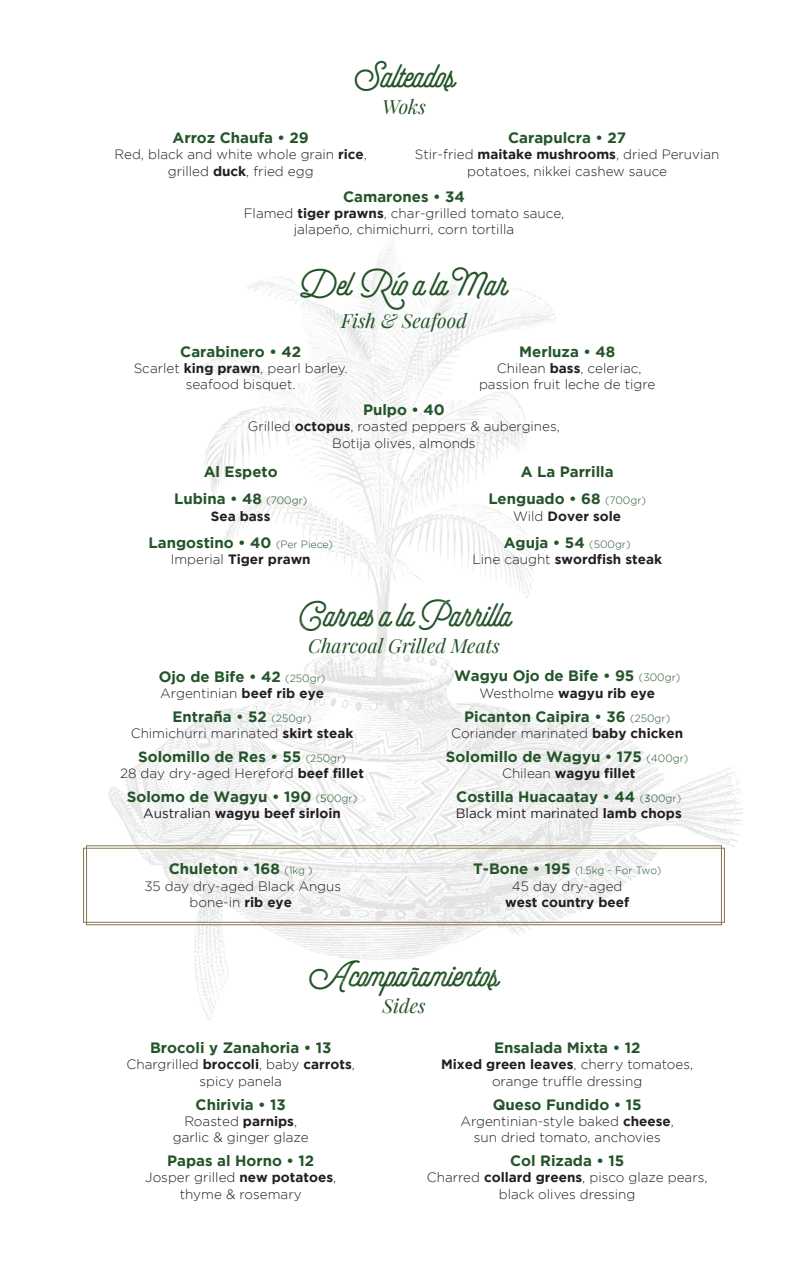
<style>
.page{position:relative;width:808px;height:1263px;background:#fff}
.page>*{position:absolute;margin:0;border:0;box-sizing:border-box;transform-origin:0 0}
.t1{font:37.5px "Selfie Printed";color:#235327}
.t2{font:900 37.5px "Selfie";color:#235327}
.t3{font:italic 19.5px "Playfair Display";color:#235327}
.t4{font:700 15px/27px "Gotham";color:#24542a;text-align:center}
.t5{font:700 15px/27px "Gotham";color:#235327;text-align:center}
.t6{font:300 13.5px/16.2px "Gotham";color:#231f20;text-align:center}
.t7{font:700 13.5px "Gotham";color:#231f20}
.t8{font:13.5px "Gotham";color:#231f20}
.t9{font:300 10.5px "Gotham";letter-spacing:-.02em;color:#24542a}
.s1{font-weight:700}
.s2{color:#235327}
.s3{font-weight:300;font-size:10.5px}
.s4{font-weight:300}
.s5{color:#24542a}
.s6{font-weight:300;font-size:10.5px;color:#24542a}
.s7{font-weight:400;font-size:10.5px}
.s8{font-weight:400}
.s9{font-weight:700;font-size:15px}
</style>
<div class="page">
<img style="left:83px;top:229px;width:660px;height:792px">
<div style="left:83px;top:848px;width:642px;height:75px;border:1px solid #86774e"></div>
<div style="left:86px;top:845px;width:636px;height:80px;border:1px solid #86774e"></div>
<h1 class="t2" style="left:352px;top:52px;width:105px">Salteados</h1>
<h2 class="t3" style="left:382px;top:91px;width:45px">Woks</h2>
<p class="t4" style="left:173px;top:124px;width:138px">Arroz Chaufa • 29</p>
<p class="t6" style="left:115px;top:146px;width:254px">Red, black and white whole grain <span class="s1">rice</span>, grilled <span class="s1">duck</span>, fried egg</p>
<p class="t4" style="left:343px;top:183px;width:123px">Camarones • 34</p>
<p class="t6" style="left:244px;top:205px;width:322px">Flamed <span class="s1">tiger prawns</span>, char-grilled tomato sauce, jalapeño, chimichurri, corn tortilla</p>
<p class="t4" style="left:508px;top:124px;width:119px">Carapulcra • 27</p>
<p class="t6" style="left:415px;top:146px;width:306px">Stir-fried <span class="s1">maitake mushrooms</span>, dried Peruvian potatoes, nikkei cashew sauce</p>
<h1 class="t2" style="left:301px;top:261px;width:208px">Del Río a la Mar</h1>
<h2 class="t3" style="left:341px;top:305px;width:127px">Fish &amp; Seafood</h2>
<p class="t4" style="left:180px;top:337px;width:122px">Carabinero • 42</p>
<p class="t6" style="left:134px;top:360px;width:215px">Scarlet <span class="s1">king prawn</span>, pearl barley. seafood bisquet.</p>
<p class="t4" style="left:519px;top:337px;width:97px">Merluza • 48</p>
<p class="t6" style="left:479px;top:360px;width:178px">Chilean <span class="s1">bass</span>, celeriac, passion fruit leche de tigre</p>
<p class="t4" style="left:363px;top:396px;width:83px">Pulpo • 40</p>
<p class="t6" style="left:248px;top:418px;width:313px">Grilled <span class="s1">octopus</span>, roasted peppers &amp; aubergines,<br>Botija olives, almonds</p>
<p class="t4" style="left:174px;top:458px;width:135px"><span class="s2">Al Espeto<br></span>Lubina • 48 <span class="s3">(700gr)</span></p>
<p class="t7" style="left:211px;top:508px;width:61px">Sea bass</p>
<p class="t4" style="left:149px;top:528px;width:186px">Langostino • 40 <span class="s3">(Per Piece)</span></p>
<p class="t7" style="left:171px;top:551px;width:141px"><span class="s4">Imperial</span> Tiger prawn</p>
<p class="t5" style="left:488px;top:458px;width:159px">A La Parrilla<br><span class="s5">Lenguado • 68</span> <span class="s6">(700gr)</span></p>
<p class="t7" style="left:513px;top:508px;width:110px"><span class="s4">Wild</span> Dover sole</p>
<p class="t4" style="left:504px;top:528px;width:128px">Aguja • 54 <span class="s3">(500gr)</span></p>
<p class="t7" style="left:472px;top:551px;width:191px"><span class="s4">Line caught</span> swordfish steak</p>
<h1 class="t1" style="left:297px;top:591px;width:216px">Carnes a la Parrilla</h1>
<h2 class="t3" style="left:308px;top:630px;width:193px">Charcoal Grilled Meats</h2>
<p class="t4" style="left:159px;top:662px;width:168px">Ojo de Bife • 42 <span class="s3">(250gr)</span></p>
<p class="t6" style="left:160px;top:685px;width:166px">Argentinian <span class="s1">beef rib eye</span></p>
<p class="t4" style="left:173px;top:703px;width:140px">Entraña • 52 <span class="s3">(250gr)</span></p>
<p class="t6" style="left:131px;top:725px;width:224px">Chimichurri marinated <span class="s1">skirt steak</span></p>
<p class="t4" style="left:138px;top:743px;width:209px">Solomillo de Res • 55 <span class="s3">(250gr)</span></p>
<p class="t6" style="left:120px;top:765px;width:245px">28 day dry-aged Hereford <span class="s1">beef fillet</span></p>
<p class="t4" style="left:127px;top:783px;width:232px">Solomo de Wagyu • 190 <span class="s3">(</span><span class="s7">5</span><span class="s3">00gr)</span></p>
<p class="t7" style="left:143px;top:806px;width:199px"><span class="s8">Australian</span> wagyu beef sirloin</p>
<p class="t4" style="left:454px;top:662px;width:228px">Wagyu Ojo de Bife • 95 <span class="s3">(300gr)</span></p>
<p class="t7" style="left:479px;top:685px;width:177px"><span class="s4">Westholme</span> wagyu rib eye</p>
<p class="t4" style="left:464px;top:702px;width:208px">Picanton Caipira • 36 <span class="s3">(250gr)</span></p>
<p class="t6" style="left:451px;top:725px;width:233px">Coriander marinated <span class="s1">baby chicken</span></p>
<p class="t4" style="left:446px;top:742px;width:244px">Solomillo de Wagyu • 175 <span class="s3">(400gr)</span></p>
<p class="t7" style="left:502px;top:765px;width:135px"><span class="s4">Chilean</span> wagyu fillet</p>
<p class="t4" style="left:456px;top:783px;width:226px">Costilla Huacaatay • 44 <span class="s3">(</span><span class="s7">3</span><span class="s3">00gr)</span></p>
<p class="t8" style="left:456px;top:806px;width:228px">Black mint marinated <span class="s1">lamb chops</span></p>
<p class="t4" style="left:169px;top:855px;width:145px">Chuleton • 168 <span class="s3">(1kg )</span></p>
<p class="t6" style="left:144px;top:877px;width:198px">35 day dry-aged Black Angus bone-in <span class="s1">rib eye</span></p>
<p class="t9" style="left:473px;top:865px;width:190px"><span class="s9">T-Bone • 195</span> (1.5kg - For Two)</p>
<p class="t6" style="left:512px;top:877px;width:112px">45 day dry-aged</p>
<p class="t7" style="left:505px;top:894px;width:126px">west country beef</p>
<h1 class="t1" style="left:309px;top:951px;width:192px">Acompañamientos</h1>
<h2 class="t3" style="left:382px;top:990px;width:45px">Sides</h2>
<p class="t4" style="left:150px;top:1034px;width:183px">Brocoli y Zanahoria • 13</p>
<p class="t6" style="left:127px;top:1056px;width:230px">Chargrilled <span class="s1">broccoli</span>, baby <span class="s1">carrots</span>, spicy panela</p>
<p class="t4" style="left:196px;top:1090px;width:92px">Chirivia • 13</p>
<p class="t6" style="left:173px;top:1113px;width:137px">Roasted <span class="s1">parnips</span>, garlic &amp; ginger glaze</p>
<p class="t4" style="left:167px;top:1147px;width:148px">Papas al Horno • 12</p>
<p class="t6" style="left:145px;top:1169px;width:192px">Josper grilled <span class="s1">new potatoes</span>, thyme &amp; rosemary</p>
<p class="t4" style="left:494px;top:1034px;width:148px">Ensalada Mixta • 12</p>
<p class="t6" style="left:441px;top:1056px;width:254px"><span class="s1">Mixed green leaves</span>, cherry tomatoes, orange truffle dressing</p>
<p class="t4" style="left:493px;top:1090px;width:150px">Queso Fundido • 15</p>
<p class="t6" style="left:460px;top:1113px;width:215px">Argentinian-style baked <span class="s1">cheese</span>, sun dried tomato, anchovies</p>
<p class="t4" style="left:510px;top:1147px;width:116px">Col Rizada • 15</p>
<p class="t6" style="left:427px;top:1169px;width:282px">Charred <span class="s1">collard greens</span>, pisco glaze pears, black olives dressing</p>
</div>
